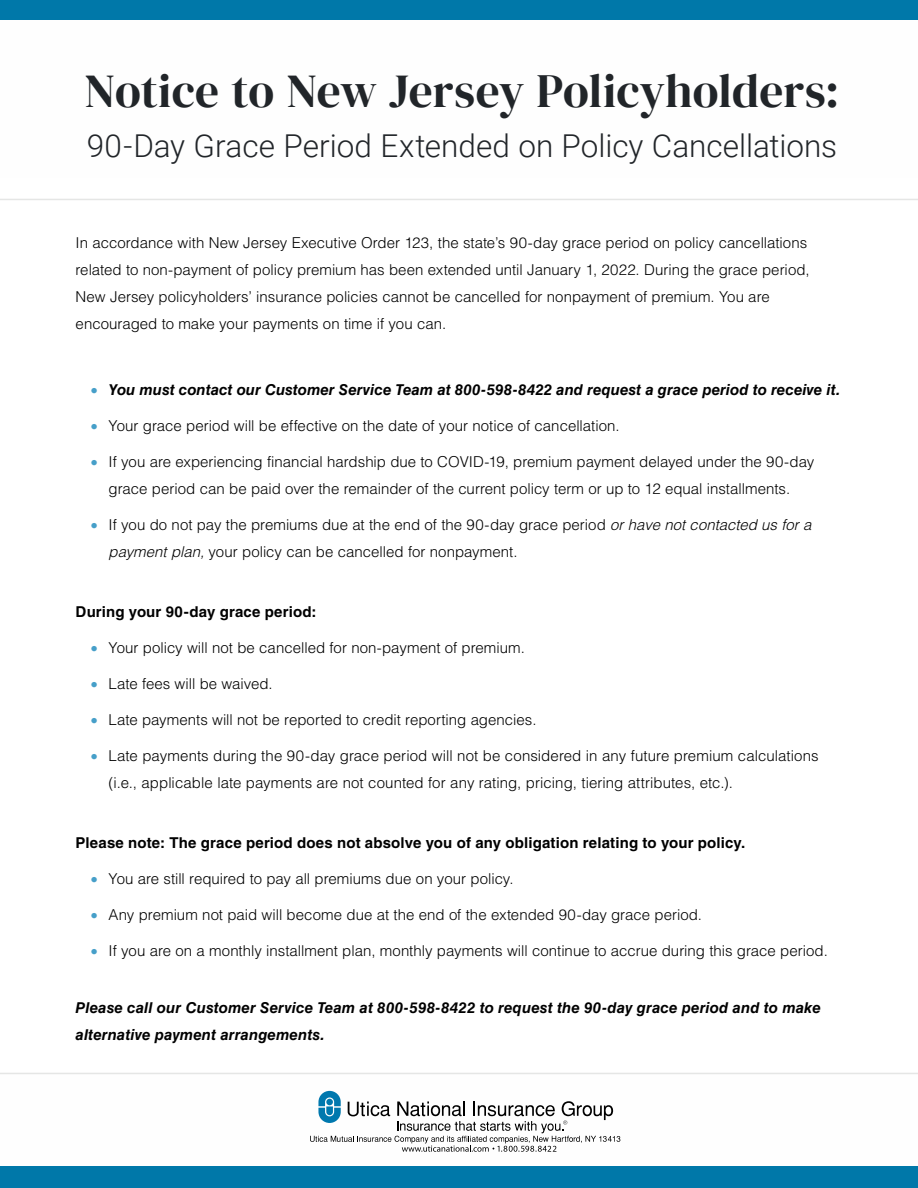
<style>
.page{position:relative;width:918px;height:1188px;background:#fff}
.page>*{position:absolute;margin:0;border:0;box-sizing:border-box;transform-origin:0 0}
.t1{font:47.25px "DM Serif Display";color:#212529}
.t2{font:300 31.5px "Roboto";color:#212529}
.t3{font:300 15px/27px "Helvetica LT Std";color:#000}
.t4{font:italic 700 15px/27px "Helvetica LT Std";letter-spacing:.005em;color:#000}
.t5{font:700 15px "Helvetica LT Std";letter-spacing:.01em;color:#000}
.s1{font-weight:300;font-style:normal;color:#469fc9}
.s2{color:#469fc9}
.s3{font-style:italic}
</style>
<div class="page">
<hr style="left:0;top:1073px;width:918px;height:1px;background:#e5e6e5">
<div style="left:0;top:1166px;width:918px;height:22px;background:#0078a9"></div>
<svg style="left:310px;top:1091px;width:310px;height:61px"></svg>
<div style="left:0;top:0;width:918px;height:19px;background:#0078a9"></div>
<hr style="left:0;top:199px;width:918px;height:1px;background:#e5e6e5">
<h1 class="t1" style="left:85px;top:64px;width:756px">Notice to New Jersey Policyholders:</h1>
<h2 class="t2" style="left:87px;top:124px;width:752px">90-Day Grace Period Extended on Policy Cancellations</h2>
<p class="t3" style="left:76px;top:229px;width:736px">In accordance with New Jersey Executive Order 123, the state’s 90-day grace period on policy cancellations related to non-payment of policy premium has been extended until January 1, 2022. During the grace period, New Jersey policyholders’ insurance policies cannot be cancelled for nonpayment of premium. You are encouraged to make your payments on time if you can.</p>
<p class="t4" style="left:91px;top:376px;width:751px"><span class="s1">•</span> You must contact our Customer Service Team at 800-598-8422 and request a grace period to receive it.</p>
<p class="t3" style="left:91px;top:412px;width:531px"><span class="s2">•</span> Your grace period will be effective on the date of your notice of cancellation.</p>
<p class="t3" style="left:91px;top:448px;width:725px;text-align:center"><span class="s2">•</span> If you are experiencing financial hardship due to COVID-19, premium payment delayed under the 90-day grace period can be paid over the remainder of the current policy term or up to 12 equal installments.</p>
<p class="t3" style="left:109px;top:511px;width:704px;text-indent:-18px"><span class="s2">•</span> If you do not pay the premiums due at the end of the 90-day grace period <span class="s3">or have not contacted us for a payment plan,</span> your policy can be cancelled for nonpayment.</p>
<p class="t5" style="left:76px;top:603px;width:242px">During your 90-day grace period:</p>
<p class="t3" style="left:91px;top:634px;width:436px"><span class="s2">•</span> Your policy will not be cancelled for non-payment of premium.</p>
<p class="t3" style="left:91px;top:670px;width:184px"><span class="s2">•</span> Late fees will be waived.</p>
<p class="t3" style="left:91px;top:706px;width:447px"><span class="s2">•</span> Late payments will not be reported to credit reporting agencies.</p>
<p class="t3" style="left:109px;top:742px;width:712px;text-indent:-18px"><span class="s2">•</span> Late payments during the 90-day grace period will not be considered in any future premium calculations (i.e., applicable late payments are not counted for any rating, pricing, tiering attributes, etc.).</p>
<p class="t5" style="left:76px;top:834px;width:671px">Please note: The grace period does not absolve you of any obligation relating to your policy.</p>
<p class="t3" style="left:91px;top:865px;width:425px"><span class="s2">•</span> You are still required to pay all premiums due on your policy.</p>
<p class="t3" style="left:91px;top:901px;width:613px"><span class="s2">•</span> Any premium not paid will become due at the end of the extended 90-day grace period.</p>
<p class="t3" style="left:91px;top:937px;width:739px"><span class="s2">•</span> If you are on a monthly installment plan, monthly payments will continue to accrue during this grace period.</p>
<p class="t4" style="left:76px;top:994px;width:747px">Please call our Customer Service Team at 800-598-8422 to request the 90-day grace period and to make alternative payment arrangements.</p>
</div>
